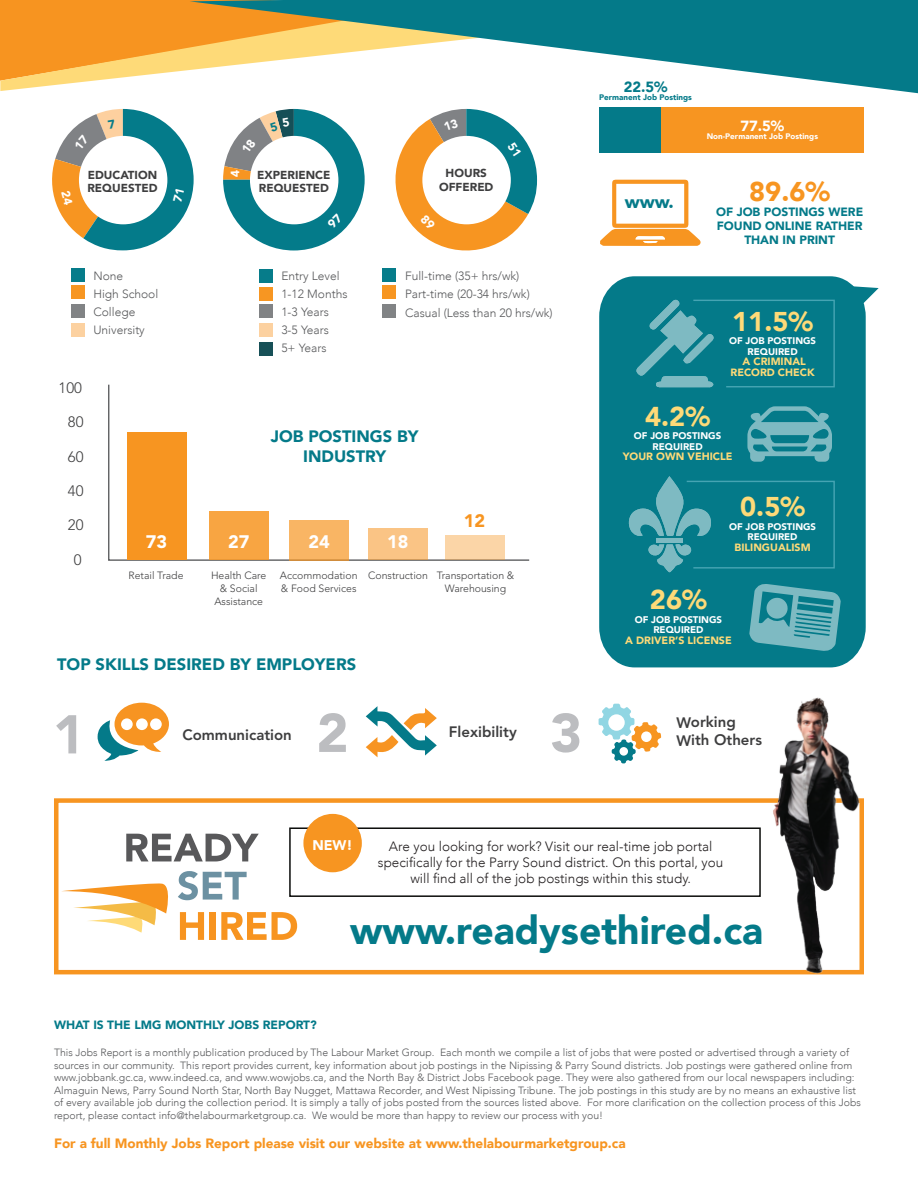
<style>
.page{position:relative;width:918px;height:1188px;background:#fff}
.page>*{position:absolute;margin:0;border:0;box-sizing:border-box;transform-origin:0 0}
.t1{font:900 54px "Avenir";color:#bcbdc0}
.t2{font:900 39px "Avenir";color:#047a89}
.t3{font:900 27.3px "Avenir";color:#feda78}
.t4{font:900 27.15px "Avenir";color:#feda78}
.t5{font:900 27.15px "Avenir";color:#f79521}
.t6{font:900 18px "Avenir LT Std";color:#fff}
.t7{font:900 18px "Avenir";color:#047a89}
.t8{font:900 18px "Avenir LT Std";color:#f79521}
.t9{font:900 16.5px/19.8px "Avenir";color:#047a89;text-align:center}
.t10{font:800 15px/18px "Avenir LT Std";color:#3e3e3f}
.t11{font:300 15px "Avenir LT Std";color:#3e3e3f}
.t12{font:900 14.7px "Avenir";color:#fff}
.t13{font:900 14.7px "Avenir";color:#047a89}
.t14{font:900 13.95px "Avenir";color:#fff}
.t15{font:300 13.5px/16.2px "Avenir";color:#231f20;text-align:center}
.t16{font:900 13.5px "Avenir";color:#f79521}
.t17{font:300 12px/18px "Avenir";color:#57585a}
.t18{font:900 12px/14.4px "Avenir";color:#047a89;text-align:center}
.t19{font:900 11.55px/14px "Avenir";color:#3e3e3f}
.t20{font:900 10.65px "Avenir";color:#feda78}
.t21{font:300 10.5px/12.6px "Avenir";color:#57585a}
.t22{font:300 10.5px/12.6px "Avenir LT Std";color:#3e3e3f}
.t23{font:900 10.5px/10.5px "Avenir";color:#feda78;text-align:center}
.t24{font:900 9.6px/10.5px "Avenir";color:#fff;text-align:center}
.t25{font:900 8.1px "Avenir";color:#fff}
.t26{font:900 8.1px "Avenir";color:#047a89}
</style>
<div class="page">
<svg style="left:126px;top:834px;width:133px;height:27px"></svg>
<svg style="left:62px;top:871px;width:235px;height:69px"></svg>
<div style="left:599px;top:276px;width:267px;height:391px;background:#047a89"></div>
<div style="left:223px;top:109px;width:142px;height:141px;background:#047b8a;border-radius:71px"></div>
<div style="left:54px;top:798px;width:810px;height:176px;border:4px solid #f79521"></div>
<div style="left:289px;top:827px;width:472px;height:70px;border:2px solid #0b0c0a"></div>
<svg style="left:0;top:0;width:190px;height:91px;background:#f9ac49"></svg>
<svg style="left:190px;top:0;width:728px;height:93px"></svg>
<img style="left:768px;top:661px;width:95px;height:314px">
<div style="left:303px;top:814px;width:59px;height:58px;background:#f79521;border-radius:50%"></div>
<div style="left:250px;top:136px;width:88px;height:88px;background:#fff;border-radius:50%"></div>
<div style="left:71px;top:268px;width:13px;height:14px;background:#067c8a"></div>
<div style="left:382px;top:268px;width:14px;height:14px;background:#067c8a"></div>
<div style="left:71px;top:285px;width:13px;height:14px;background:#f79622"></div>
<div style="left:382px;top:285px;width:14px;height:14px;background:#f79622"></div>
<div style="left:71px;top:304px;width:13px;height:14px;background:#818385"></div>
<div style="left:382px;top:304px;width:14px;height:14px;background:#818385"></div>
<div style="left:71px;top:323px;width:13px;height:14px;background:#fcd1a0"></div>
<div style="left:661px;top:107px;width:203px;height:45px;background:#f79521"></div>
<svg style="left:108px;top:384px;width:422px;height:177px"></svg>
<div style="left:127px;top:432px;width:59px;height:128px;background:#f79521"></div>
<div style="left:209px;top:512px;width:59px;height:48px;background:#f8a542"></div>
<div style="left:289px;top:520px;width:59px;height:40px;background:#f9b564"></div>
<div style="left:369px;top:529px;width:59px;height:31px;background:#fac485"></div>
<div style="left:446px;top:536px;width:59px;height:24px;background:#fbd5a7"></div>
<svg style="left:749px;top:583px;width:92px;height:68px;background:#4ea0ab"></svg>
<div style="left:599px;top:107px;width:62px;height:45px;background:#047a89"></div>
<svg style="left:627px;top:476px;width:209px;height:96px;background:#178492"></svg>
<hr style="left:657px;top:538px;width:26px;height:4px;background:#7ebac2">
<svg style="left:747px;top:406px;width:85px;height:56px;background:#449ba7"></svg>
<svg style="left:600px;top:180px;width:101px;height:66px"></svg>
<svg style="left:636px;top:284px;width:243px;height:104px;background:#1d8795"></svg>
<svg style="left:97px;top:703px;width:72px;height:58px"></svg>
<svg style="left:599px;top:704px;width:62px;height:59px"></svg>
<div style="left:608px;top:714px;width:17px;height:17px;background:#fff;border-radius:50%"></div>
<svg style="left:366px;top:706px;width:71px;height:51px"></svg>
<div style="left:259px;top:269px;width:13px;height:13px;background:#067c8a"></div>
<div style="left:259px;top:287px;width:13px;height:14px;background:#f79622"></div>
<div style="left:259px;top:305px;width:13px;height:13px;background:#818385"></div>
<div style="left:259px;top:324px;width:13px;height:13px;background:#fcd1a0"></div>
<div style="left:259px;top:342px;width:13px;height:14px;background:#175057"></div>
<svg style="left:52px;top:109px;width:142px;height:141px"></svg>
<svg style="left:223px;top:109px;width:71px;height:71px"></svg>
<svg style="left:396px;top:109px;width:141px;height:141px"></svg>
<p class="t19" style="left:87px;top:167px;width:72px">EDUCATION<br>REQUESTED</p>
<p class="t19" style="left:257px;top:167px;width:75px">EXPERIENCE<br>REQUESTED</p>
<p class="t19" style="left:439px;top:166px;width:56px;text-align:center">HOURS<br>OFFERED</p>
<p class="t17" style="left:93px;top:267px;width:66px">None<br>High School<br>College<br>University</p>
<p class="t17" style="left:405px;top:267px;width:149px">Full-time (35+ hrs/wk)<br>Part-time (20-34 hrs/wk)<br>Casual (Less than 20 hrs/wk)</p>
<p class="t17" style="left:281px;top:267px;width:68px">Entry Level<br>1-12 Months<br>1-3 Years<br>3-5 Years<br>5+ Years</p>
<h3 class="t11" style="left:59px;top:379px;width:25px">100</h3>
<h3 class="t11" style="left:68px;top:413px;width:17px">80</h3>
<h3 class="t11" style="left:68px;top:448px;width:17px">60</h3>
<h3 class="t11" style="left:68px;top:482px;width:17px">40</h3>
<h3 class="t11" style="left:68px;top:516px;width:17px">20</h3>
<h3 class="t11" style="left:74px;top:551px;width:9px">0</h3>
<h3 class="t9" style="left:271px;top:426px;width:149px">JOB POSTINGS BY<br>INDUSTRY</h3>
<h3 class="t6" style="left:146px;top:531px;width:23px">73</h3>
<h3 class="t6" style="left:228px;top:531px;width:23px">27</h3>
<h3 class="t6" style="left:309px;top:531px;width:23px">24</h3>
<h3 class="t6" style="left:387px;top:531px;width:23px">18</h3>
<h3 class="t8" style="left:464px;top:510px;width:23px">12</h3>
<p class="t22" style="left:129px;top:569px;width:57px">Retail Trade</p>
<p class="t22" style="left:280px;top:569px;width:79px">Accommodation &amp; Food Services</p>
<p class="t22" style="left:211px;top:569px;width:57px;text-align:center">Health Care &amp; Social<br>Assistance</p>
<p class="t22" style="left:445px;top:569px;width:71px;text-indent:-77px">Construction Transportation &amp;<br>Warehousing</p>
<h3 class="t9" style="left:57px;top:654px;width:301px">TOP SKILLS DESIRED BY EMPLOYERS</h3>
<h1 class="t1" style="left:53px;top:688px;width:33px">1</h1>
<h1 class="t1" style="left:317px;top:687px;width:33px">2</h1>
<h1 class="t1" style="left:550px;top:687px;width:33px">3</h1>
<h3 class="t10" style="left:449px;top:723px;width:69px">Flexibility</h3>
<h3 class="t10" style="left:182px;top:726px;width:111px">Communication</h3>
<h3 class="t13" style="left:624px;top:74px;width:45px">22.5%</h3>
<p class="t26" style="left:599px;top:90px;width:94px">Permanent Job Postings</p>
<h3 class="t12" style="left:740px;top:113px;width:45px">77.5%</h3>
<p class="t25" style="left:707px;top:129px;width:113px">Non-Permanent Job Postings</p>
<h3 class="t7" style="left:625px;top:187px;width:50px">www.</h3>
<h3 class="t5" style="left:749px;top:169px;width:82px">89.6%</h3>
<p class="t18" style="left:716px;top:204px;width:149px">OF JOB POSTINGS WERE<br>FOUND ONLINE RATHER<br>THAN IN PRINT</p>
<h3 class="t4" style="left:732px;top:298px;width:82px">11.5%</h3>
<p class="t24" style="left:729px;top:336px;width:89px">OF JOB POSTINGS<br>REQUIRED</p>
<p class="t23" style="left:731px;top:356px;width:86px">A CRIMINAL<br>RECORD CHECK</p>
<h3 class="t3" style="left:645px;top:393px;width:67px">4.2%</h3>
<p class="t24" style="left:634px;top:431px;width:89px">OF JOB POSTINGS<br>REQUIRED</p>
<p class="t20" style="left:623px;top:448px;width:111px">YOUR OWN VEHICLE</p>
<h3 class="t4" style="left:740px;top:484px;width:66px">0.5%</h3>
<p class="t24" style="left:729px;top:521px;width:89px">OF JOB POSTINGS<br>REQUIRED</p>
<p class="t23" style="left:735px;top:542px;width:78px">BILINGUALISM</p>
<h3 class="t3" style="left:650px;top:576px;width:58px">26%</h3>
<p class="t24" style="left:635px;top:614px;width:89px">OF JOB POSTINGS<br>REQUIRED</p>
<p class="t20" style="left:625px;top:631px;width:108px">A DRIVER’S LICENSE</p>
<h3 class="t10" style="left:676px;top:713px;width:87px">Working<br>With Others</h3>
<h3 class="t14" style="left:312px;top:833px;width:42px">NEW!</h3>
<p class="t15" style="left:378px;top:838px;width:347px">Are you looking for work? Visit our real-time job portal specifically for the Parry Sound district. On this portal, you will find all of the job postings within this study.</p>
<h2 class="t2" style="left:350px;top:897px;width:415px">www.readysethired.ca</h2>
<p class="t18" style="left:54px;top:1017px;width:264px">WHAT IS THE LMG MONTHLY JOBS REPORT?</p>
<p class="t21" style="left:54px;top:1046px;width:808px">This Jobs Report is a monthly publication produced by The Labour Market Group. Each month we compile a list of jobs that were posted or advertised through a variety of sources in our community. This report provides current, key information about job postings in the Nipissing &amp; Parry Sound districts. Job postings were gathered online from www.jobbank.gc.ca, www.indeed.ca, and www.wowjobs.ca, and the North Bay &amp; District Jobs Facebook page. They were also gathered from our local newspapers including:<br>Almaguin News, Parry Sound North Star, North Bay Nugget, Mattawa Recorder, and West Nipissing Tribune. The job postings in this study are by no means an exhaustive list of every available job during the collection period. It is simply a tally of jobs posted from the sources listed above. For more clarification on the collection process of this Jobs report, please contact info@thelabourmarketgroup.ca. We would be more than happy to review our process with you!</p>
<p class="t16" style="left:54px;top:1132px;width:573px">For a full Monthly Jobs Report please visit our website at www.thelabourmarketgroup.ca</p>
</div>
